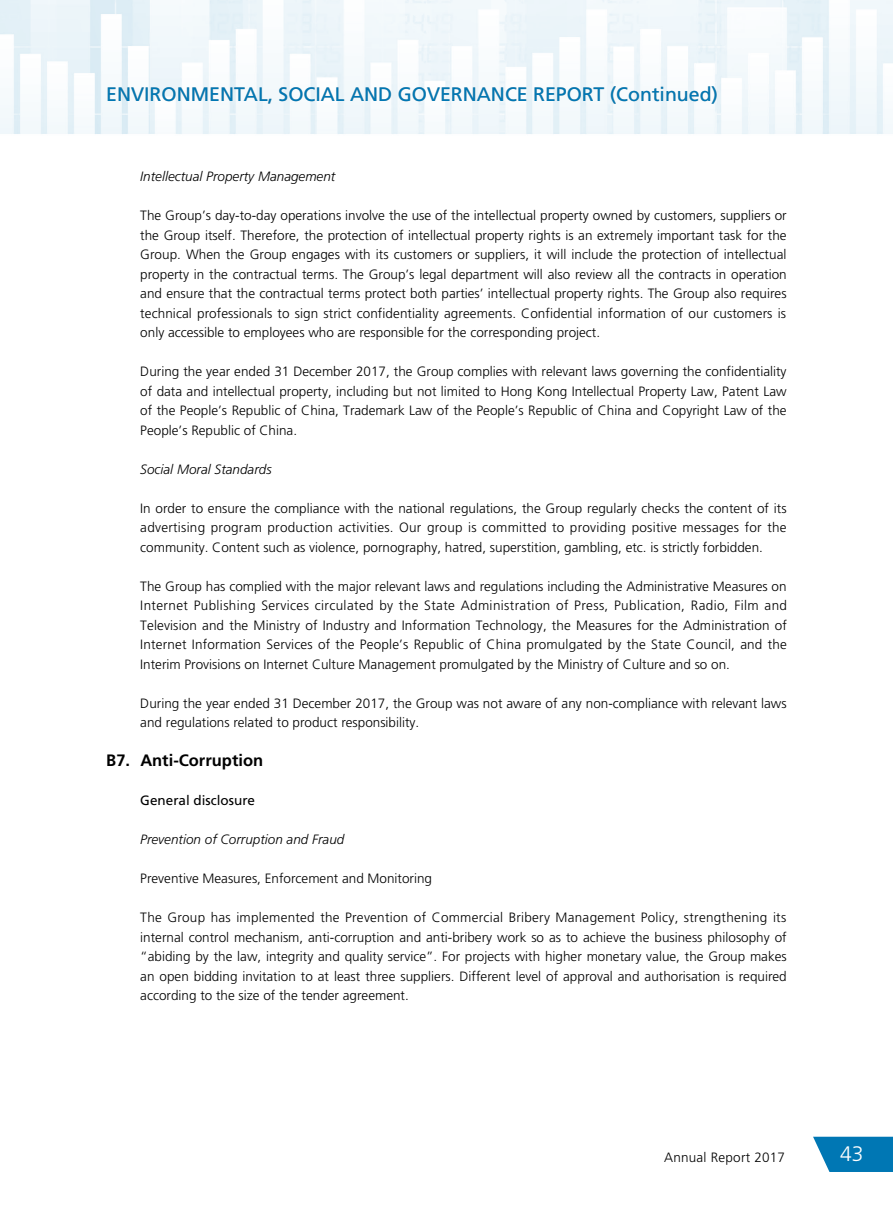
<style>
.page{position:relative;width:893px;height:1212px;background:#fff}
.page>*{position:absolute;margin:0;border:0;box-sizing:border-box;transform-origin:0 0}
.t1{font:300 21px "Frutiger LT Std";color:#fff}
.t2{font:19.5px "Frutiger LT Std";color:#0077b4}
.t3{font:700 16.5px "Frutiger LT Std";color:#000}
.t4{font:300 13.5px/19.5px "Frutiger LT Std";color:#000;text-align:justify}
.t5{font:italic 300 13.5px "Frutiger LT Std";color:#000}
.t6{font:13.5px "Frutiger LT Std";color:#000}
.s1{color:#b5b6b6}
</style>
<div class="page">
<svg style="left:813px;top:1137px;width:80px;height:35px;background:#1a85bb"></svg>
<img style="left:0;top:0;width:893px;height:134px">
<h2 class="t2" style="left:106px;top:83px;width:35px">E<span class="s1">N</span>VI</h2>
<h2 class="t2" style="left:150px;top:83px;width:570px">RONMENTAL, S<span class="s1">O</span>CI<span class="s1">AL AN</span>D G<span class="s1">O</span>V<span class="s1">ERNAN</span>C<span class="s1">E</span> REPORT (<span class="s1">CONTINUED)</span></h2>
<p class="t5" style="left:140px;top:169px;width:196px">Intellectual Property Management</p>
<p class="t4" style="left:140px;top:206px;width:648px">The Group’s day-to-day operations involve the use of the intellectual property owned by customers, suppliers or the Group itself. Therefore, the protection of intellectual property rights is an extremely important task for the Group. When the Group engages with its customers or suppliers, it will include the protection of intellectual property in the contractual terms. The Group’s legal department will also review all the contracts in operation and ensure that the contractual terms protect both parties’ intellectual property rights. The Group also requires technical professionals to sign strict confidentiality agreements. Confidential information of our customers is only accessible to employees who are responsible for the corresponding project.</p>
<p class="t4" style="left:140px;top:362px;width:648px">During the year ended 31 December 2017, the Group complies with relevant laws governing the confidentiality of data and intellectual property, including but not limited to Hong Kong Intellectual Property Law, Patent Law of the People’s Republic of China, Trademark Law of the People’s Republic of China and Copyright Law of the People’s Republic of China.</p>
<p class="t5" style="left:140px;top:461px;width:133px">Social Moral Standards</p>
<p class="t4" style="left:140px;top:499px;width:648px">In order to ensure the compliance with the national regulations, the Group regularly checks the content of its advertising program production activities. Our group is committed to providing positive messages for the community. Content such as violence, pornography, hatred, superstition, gambling, etc. is strictly forbidden.</p>
<p class="t4" style="left:140px;top:577px;width:648px">The Group has complied with the major relevant laws and regulations including the Administrative Measures on Internet Publishing Services circulated by the State Administration of Press, Publication, Radio, Film and Television and the Ministry of Industry and Information Technology, the Measures for the Administration of Internet Information Services of the People’s Republic of China promulgated by the State Council, and the Interim Provisions on Internet Culture Management promulgated by the Ministry of Culture and so on.</p>
<p class="t4" style="left:140px;top:693px;width:648px">During the year ended 31 December 2017, the Group was not aware of any non-compliance with relevant laws and regulations related to product responsibility.</p>
<p class="t3" style="left:106px;top:751px;width:158px">B7. Anti-Corruption</p>
<p class="t6" style="left:140px;top:793px;width:116px">GENERAL DISCLOSURE</p>
<p class="t5" style="left:140px;top:832px;width:206px">Prevention of Corruption and Fraud</p>
<p class="t4" style="left:140px;top:869px;width:293px">Preventive Measures, Enforcement and Monitoring</p>
<p class="t4" style="left:140px;top:908px;width:648px">The Group has implemented the Prevention of Commercial Bribery Management Policy, strengthening its internal control mechanism, anti-corruption and anti-bribery work so as to achieve the business philosophy of “abiding by the law, integrity and quality service”. For projects with higher monetary value, the Group makes an open bidding invitation to at least three suppliers. Different level of approval and authorisation is required according to the size of the tender agreement.</p>
<p class="t4" style="left:664px;top:1147px;width:122px">Annual Report 2017</p>
<h1 class="t1" style="left:840px;top:1142px;width:25px">43</h1>
</div>
